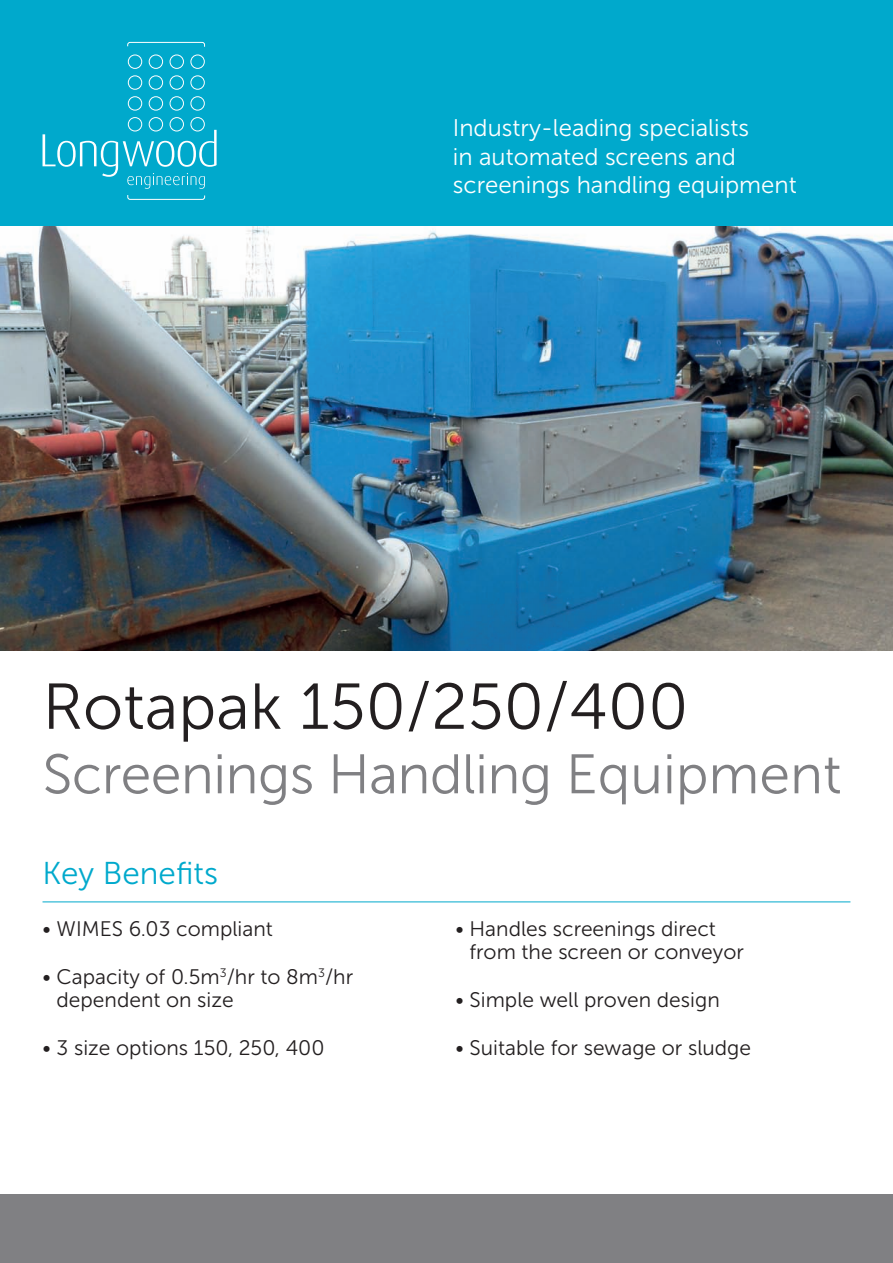
<style>
.page{position:relative;width:893px;height:1263px;background:#fff}
.page>*{position:absolute;margin:0;border:0;box-sizing:border-box;transform-origin:0 0}
.t1{font:64.5px "Museo Sans 300";color:#231f20}
.t2{font:55.5px "Museo Sans 300";letter-spacing:-.01em;color:#808083}
.t3{font:31.5px "Museo Sans 300";color:#00a9cc}
.t4{font:24px/28.5px "Museo Sans 300";color:#fff}
.t5{font:21px/22.5px "Museo Sans 300";color:#231f20}
</style>
<div class="page">
<img style="left:0;top:225px;width:893px;height:426px">
<div style="left:0;top:0;width:893px;height:225px;background:#00a9cc"></div>
<svg style="left:43px;top:42px;width:174px;height:158px"></svg>
<div style="left:0;top:1195px;width:893px;height:68px;background:#808083"></div>
<hr style="left:43px;top:901px;width:807px;height:1px;background:#00a9cc">
<p class="t4" style="left:453px;top:114px;width:345px">Industry-leading specialists<br>in automated screens and screenings handling equipment</p>
<h1 class="t1" style="left:43px;top:672px;width:647px">Rotapak 150/250/400</h1>
<h2 class="t2" style="left:43px;top:744px;width:800px">Screenings Handling Equipment</h2>
<h3 class="t3" style="left:43px;top:856px;width:177px">Key Benefits</h3>
<p class="t5" style="left:43px;top:918px;width:232px">• WIMES 6.03 compliant</p>
<p class="t5" style="left:57px;top:966px;width:298px;text-indent:-14px">• Capacity of 0.5m<sup>3</sup>/hr to 8m<sup>3</sup>/hr dependent on size</p>
<p class="t5" style="left:43px;top:1036px;width:284px">• 3 size options 150, 250, 400</p>
<p class="t5" style="left:470px;top:918px;width:276px;text-indent:-14px">• Handles screenings direct from the screen or conveyor</p>
<p class="t5" style="left:455px;top:988px;width:266px">• Simple well proven design</p>
<p class="t5" style="left:455px;top:1036px;width:297px">• Suitable for sewage or sludge</p>
</div>
